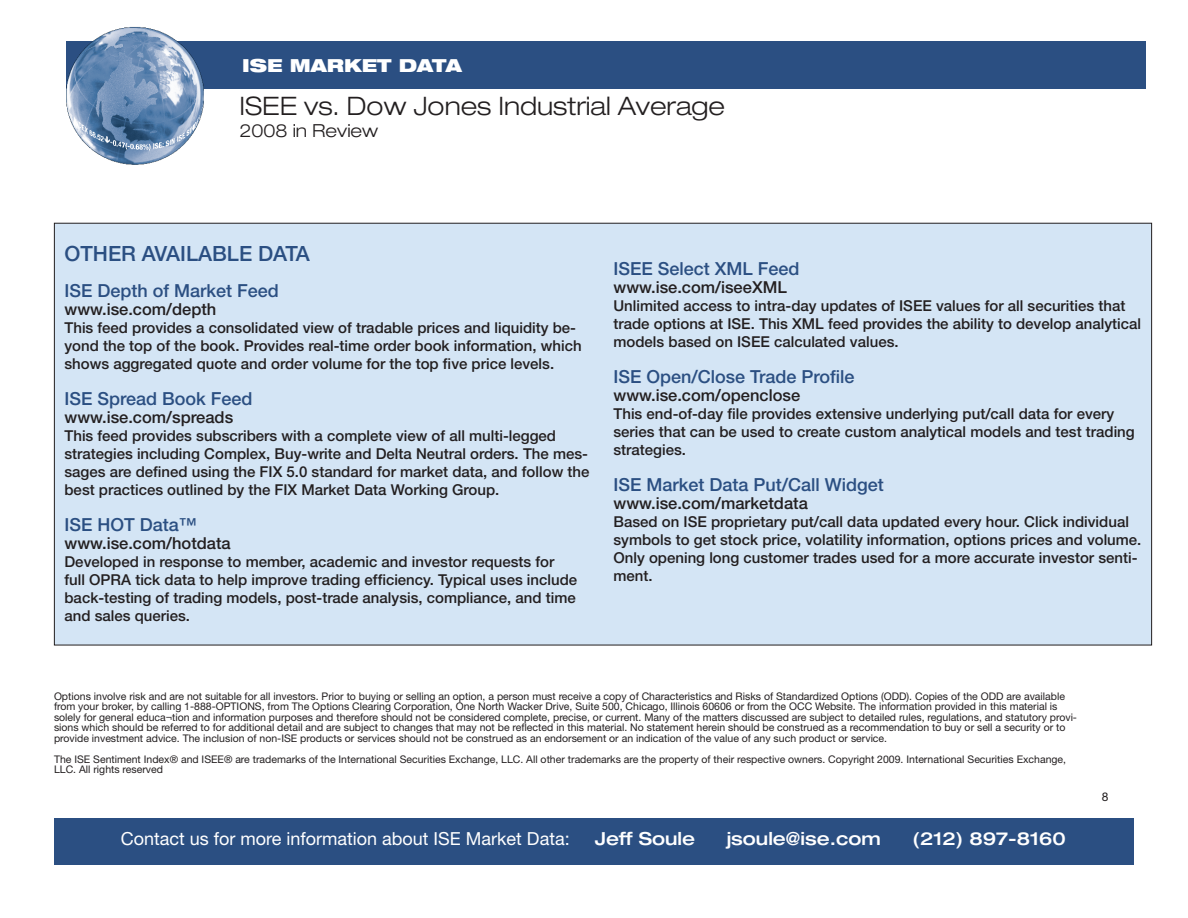
<style>
.page{position:relative;width:1188px;height:918px;background:#fff}
.page>*{position:absolute;margin:0;border:0;box-sizing:border-box;transform-origin:0 0}
.t1{font:300 expanded 25.5px "Helvetica Neue";color:#231f20}
.t2{font:500 21px "Helvetica Neue";color:#2b4f82}
.t3{font:500 18px "Helvetica Neue";color:#2b4f82}
.t4{font:18px "Helvetica Neue";color:#fff}
.t5{font:500 expanded 18px "Helvetica Neue";color:#fff}
.t6{font:900 expanded 18px "Helvetica Neue";color:#fff}
.t7{font:300 expanded 18px "Helvetica Neue";color:#231f20}
.t8{font:500 16.5px "Helvetica Neue";color:#231f20}
.t9{font:500 15px/18px "Helvetica Neue";color:#231f20}
.t10{font:12px "Helvetica Neue";color:#231f20}
.t11{font:10.5px/10.5px "Helvetica Neue";color:#231f20}
</style>
<div class="page">
<div style="left:66px;top:42px;width:1080px;height:47px;background:#2b4f82"></div>
<img style="left:66px;top:27px;width:140px;height:138px">
<div style="left:54px;top:818px;width:1080px;height:47px;background:#2b4f82"></div>
<div style="left:54px;top:223px;width:1098px;height:422px;background:#d4e5f5"></div>
<p class="t6" style="left:242px;top:53px;width:221px">ISE MARKET DATA</p>
<h1 class="t1" style="left:240px;top:91px;width:487px">ISEE vs. Dow Jones Industrial Average</h1>
<p class="t7" style="left:240px;top:119px;width:140px">2008 in Review</p>
<p class="t2" style="left:64px;top:241px;width:247px">OTHER AVAILABLE DATA</p>
<p class="t3" style="left:64px;top:280px;width:216px">ISE Depth of Market Feed</p>
<p class="t8" style="left:64px;top:299px;width:153px">www.ise.com/depth</p>
<p class="t9" style="left:64px;top:319px;width:519px">This feed provides a consolidated view of tradable prices and liquidity be&shy;yond the top of the book. Provides real-time order book information, which shows aggregated quote and order volume for the top five price levels.</p>
<p class="t3" style="left:64px;top:388px;width:190px">ISE Spread Book Feed</p>
<p class="t8" style="left:64px;top:407px;width:170px">www.ise.com/spreads</p>
<p class="t9" style="left:64px;top:427px;width:526px">This feed provides subscribers with a complete view of all multi-legged strategies including Complex, Buy-write and Delta Neutral orders. The mes&shy;sages are defined using the FIX 5.0 standard for market data, and follow the best practices outlined by the FIX Market Data Working Group.</p>
<p class="t3" style="left:64px;top:514px;width:134px">ISE HOT Data™</p>
<p class="t8" style="left:64px;top:533px;width:168px">www.ise.com/hotdata</p>
<p class="t9" style="left:64px;top:553px;width:514px">Developed in response to member, academic and investor requests for full OPRA tick data to help improve trading efficiency. Typical uses include back-testing of trading models, post-trade analysis, compliance, and time and sales queries.</p>
<p class="t3" style="left:614px;top:257px;width:188px">ISEE Select XML Feed</p>
<p class="t8" style="left:614px;top:277px;width:175px">www.ise.com/iseeXML</p>
<p class="t9" style="left:614px;top:296px;width:529px">Unlimited access to intra-day updates of ISEE values for all securities that trade options at ISE. This XML feed provides the ability to develop analytical models based on ISEE calculated values.</p>
<p class="t3" style="left:614px;top:365px;width:243px">ISE Open/Close Trade Profile</p>
<p class="t8" style="left:614px;top:385px;width:188px">www.ise.com/openclose</p>
<p class="t9" style="left:614px;top:404px;width:523px">This end-of-day file provides extensive underlying put/call data for every series that can be used to create custom analytical models and test trading strategies.</p>
<p class="t3" style="left:614px;top:473px;width:272px">ISE Market Data Put/Call Widget</p>
<p class="t8" style="left:614px;top:493px;width:196px">www.ise.com/marketdata</p>
<p class="t9" style="left:614px;top:512px;width:529px">Based on ISE proprietary put/call data updated every hour. Click individual symbols to get stock price, volatility information, options prices and volume.<br>Only opening long customer trades used for a more accurate investor senti&shy;ment.</p>
<p class="t11" style="left:54px;top:690px;width:1025px">Options involve risk and are not suitable for all investors. Prior to buying or selling an option, a person must receive a copy of Characteristics and Risks of Standardized Options (ODD). Copies of the ODD are available from your broker, by calling 1-888-OPTIONS, from The Options Clearing Corporation, One North Wacker Drive, Suite 500, Chicago, Illinois 60606 or from the OCC Website. The information provided in this material is solely for general educa¬tion and information purposes and therefore should not be considered complete, precise, or current. Many of the matters discussed are subject to detailed rules, regulations, and statutory provi&shy;sions which should be referred to for additional detail and are subject to changes that may not be reflected in this material. No statement herein should be construed as a recommendation to buy or sell a security or to provide investment advice. The inclusion of non-ISE products or services should not be construed as an endorsement or an indication of the value of any such product or service.</p>
<p class="t11" style="left:54px;top:753px;width:1014px">The ISE Sentiment Index® and ISEE® are trademarks of the International Securities Exchange, LLC. All other trademarks are the property of their respective owners. Copyright 2009. International Securities Exchange,<br>LLC. All rights reserved</p>
<p class="t4" style="left:121px;top:828px;width:450px">Contact us for more information about ISE Market Data:</p>
<p class="t5" style="left:595px;top:828px;width:102px">Jeff Soule</p>
<p class="t5" style="left:727px;top:828px;width:155px">jsoule@ise.com</p>
<p class="t5" style="left:912px;top:828px;width:155px">(212) 897-8160</p>
<p class="t10" style="left:1102px;top:790px;width:8px">8</p>
</div>
